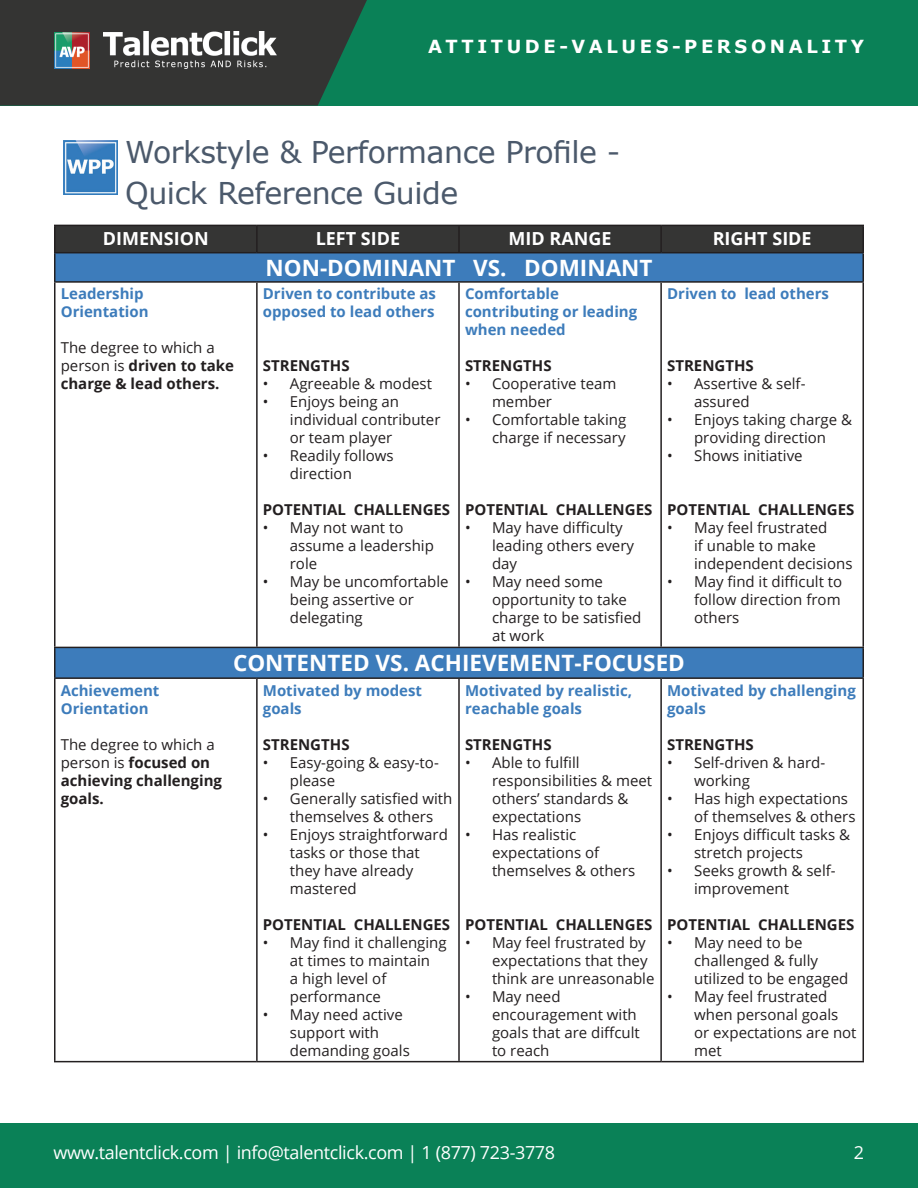
<style>
.page{position:relative;width:918px;height:1188px;background:#fff}
.page>*{position:absolute;margin:0;border:0;box-sizing:border-box;transform-origin:0 0}
.t1{font:30px "Verdana";letter-spacing:-.015em;color:#4b596b}
.t2{font:700 22.5px "Open Sans";color:#fff}
.t3{font:18px "Open Sans";letter-spacing:-.02em;color:#fff}
.t4{font:700 18px "Open Sans";color:#fff}
.t5{font:700 18px "Verdana";letter-spacing:.2em;color:#fff}
.t6{font:15px/18px "Open Sans";color:#231f20}
.t7{font:700 15px/18px "Open Sans";color:#231f20}
.t8{font:700 15px/18px "Open Sans";color:#3d7cbb}
.s1{font-weight:400}
</style>
<div class="page">
<div style="left:0;top:1123px;width:918px;height:65px;background:#0a8157"></div>
<div style="left:0;top:0;width:918px;height:106px;background:#0a8157"></div>
<svg style="left:0;top:0;width:367px;height:106px;background:#303a36"></svg>
<img style="left:103px;top:32px;width:173px;height:36px">
<img style="left:54px;top:32px;width:36px;height:36px">
<div style="left:56px;top:226px;width:806px;height:26px;background:#353534"></div>
<div style="left:55px;top:253px;width:808px;height:29px;background:#3d7cbb"></div>
<div style="left:55px;top:647px;width:808px;height:31px;background:#3d7cbb"></div>
<hr style="left:54px;top:225px;width:203px;height:1px;background:#231f20">
<hr style="left:54px;top:226px;width:2px;height:26px;background:#231f20">
<hr style="left:257px;top:225px;width:202px;height:1px;background:#231f20">
<hr style="left:256px;top:226px;width:2px;height:26px;background:#231f20">
<hr style="left:459px;top:225px;width:202px;height:1px;background:#231f20">
<hr style="left:458px;top:226px;width:2px;height:26px;background:#231f20">
<hr style="left:661px;top:225px;width:203px;height:1px;background:#231f20">
<hr style="left:660px;top:226px;width:2px;height:26px;background:#231f20">
<hr style="left:862px;top:226px;width:2px;height:26px;background:#231f20">
<hr style="left:54px;top:252px;width:203px;height:1px;background:#231f20">
<hr style="left:54px;top:253px;width:2px;height:28px;background:#231f20">
<hr style="left:257px;top:252px;width:202px;height:1px;background:#231f20">
<hr style="left:459px;top:252px;width:202px;height:1px;background:#231f20">
<hr style="left:661px;top:252px;width:203px;height:1px;background:#231f20">
<hr style="left:862px;top:253px;width:2px;height:28px;background:#231f20">
<hr style="left:54px;top:281px;width:203px;height:2px;background:#231f20">
<hr style="left:54px;top:283px;width:2px;height:364px;background:#231f20">
<hr style="left:257px;top:281px;width:202px;height:2px;background:#231f20">
<hr style="left:256px;top:283px;width:2px;height:364px;background:#231f20">
<hr style="left:459px;top:281px;width:202px;height:2px;background:#231f20">
<hr style="left:458px;top:283px;width:2px;height:364px;background:#231f20">
<hr style="left:661px;top:281px;width:203px;height:2px;background:#231f20">
<hr style="left:660px;top:283px;width:2px;height:364px;background:#231f20">
<hr style="left:862px;top:283px;width:2px;height:364px;background:#231f20">
<hr style="left:54px;top:647px;width:203px;height:1px;background:#231f20">
<hr style="left:54px;top:648px;width:2px;height:29px;background:#231f20">
<hr style="left:257px;top:647px;width:202px;height:1px;background:#231f20">
<hr style="left:459px;top:647px;width:202px;height:1px;background:#231f20">
<hr style="left:661px;top:647px;width:203px;height:1px;background:#231f20">
<hr style="left:862px;top:648px;width:2px;height:29px;background:#231f20">
<hr style="left:54px;top:677px;width:203px;height:2px;background:#231f20">
<hr style="left:54px;top:679px;width:2px;height:382px;background:#231f20">
<hr style="left:257px;top:677px;width:202px;height:2px;background:#231f20">
<hr style="left:256px;top:679px;width:2px;height:382px;background:#231f20">
<hr style="left:459px;top:677px;width:202px;height:2px;background:#231f20">
<hr style="left:458px;top:679px;width:2px;height:382px;background:#231f20">
<hr style="left:661px;top:677px;width:203px;height:2px;background:#231f20">
<hr style="left:660px;top:679px;width:2px;height:382px;background:#231f20">
<hr style="left:862px;top:679px;width:2px;height:382px;background:#231f20">
<hr style="left:54px;top:1061px;width:203px;height:1px;background:#231f20">
<hr style="left:257px;top:1061px;width:202px;height:1px;background:#231f20">
<hr style="left:459px;top:1061px;width:202px;height:1px;background:#231f20">
<hr style="left:661px;top:1061px;width:203px;height:1px;background:#231f20">
<img style="left:63px;top:140px;width:54px;height:54px">
<p class="t5" style="left:428px;top:35px;width:437px">ATTITUDE-VALUES-PERSONALITY</p>
<p class="t1" style="left:125px;top:133px;width:497px">Workstyle &amp; Performance Profile -</p>
<p class="t1" style="left:125px;top:174px;width:334px">Quick Reference Guide</p>
<p class="t4" style="left:103px;top:226px;width:107px">DIMENSION</p>
<p class="t4" style="left:316px;top:226px;width:86px">LEFT SIDE</p>
<p class="t4" style="left:509px;top:226px;width:104px">MID RANGE</p>
<p class="t4" style="left:713px;top:226px;width:101px">RIGHT SIDE</p>
<p class="t2" style="left:266px;top:252px;width:388px">NON-DOMINANT VS. DOMINANT</p>
<p class="t8" style="left:61px;top:285px;width:84px">Leadership</p>
<p class="t8" style="left:61px;top:303px;width:89px">Orientation</p>
<p class="t7" style="left:61px;top:339px;width:175px"><span class="s1">The degree to which a person is</span> driven to take charge &amp; lead others.</p>
<p class="t8" style="left:465px;top:285px;width:174px">Comfortable contributing or leading when needed</p>
<p class="t7" style="left:465px;top:357px;width:88px">STRENGTHS</p>
<p class="t6" style="left:492px;top:375px;width:126px;text-indent:-27px">• Cooperative team member</p>
<p class="t6" style="left:465px;top:411px;width:163px;text-align:right">• Comfortable taking charge if necessary</p>
<p class="t8" style="left:263px;top:285px;width:175px">Driven to contribute as opposed to lead others</p>
<p class="t7" style="left:263px;top:357px;width:88px">STRENGTHS</p>
<p class="t6" style="left:263px;top:375px;width:171px">• Agreeable &amp; modest</p>
<p class="t6" style="left:290px;top:393px;width:152px;text-indent:-27px">• Enjoys being an individual contributer or team player</p>
<p class="t6" style="left:290px;top:447px;width:105px;text-indent:-27px">• Readily follows direction</p>
<p class="t7" style="left:263px;top:501px;width:189px">POTENTIAL CHALLENGES</p>
<p class="t6" style="left:290px;top:519px;width:145px;text-indent:-27px">• May not want to assume a leadership role</p>
<p class="t6" style="left:290px;top:573px;width:160px;text-indent:-27px">• May be uncomfortable being assertive or delegating</p>
<p class="t8" style="left:667px;top:285px;width:163px">Driven to lead others</p>
<p class="t7" style="left:667px;top:357px;width:88px">STRENGTHS</p>
<p class="t6" style="left:694px;top:375px;width:113px;text-indent:-27px">• Assertive &amp; self&shy;assured</p>
<p class="t6" style="left:667px;top:411px;width:186px;text-align:center">• Enjoys taking charge &amp; providing direction</p>
<p class="t6" style="left:667px;top:447px;width:137px">• Shows initiative</p>
<p class="t7" style="left:667px;top:501px;width:189px">POTENTIAL CHALLENGES</p>
<p class="t6" style="left:694px;top:519px;width:160px;text-indent:-27px">• May feel frustrated<br>if unable to make independent decisions</p>
<p class="t6" style="left:694px;top:573px;width:150px;text-align:justify;text-indent:-27px">• May find it difficult to follow direction from others</p>
<p class="t2" style="left:233px;top:647px;width:453px">CONTENTED VS. ACHIEVEMENT-FOCUSED</p>
<p class="t7" style="left:465px;top:501px;width:189px">POTENTIAL CHALLENGES</p>
<p class="t6" style="left:492px;top:519px;width:144px;text-indent:-27px">• May have difficulty leading others every day</p>
<p class="t6" style="left:492px;top:573px;width:151px;text-indent:-27px">• May need some opportunity to take charge to be satisfied at work</p>
<p class="t8" style="left:61px;top:681px;width:100px">Achievement</p>
<p class="t8" style="left:61px;top:699px;width:89px">Orientation</p>
<p class="t7" style="left:61px;top:735px;width:163px"><span class="s1">The degree to which a person is</span> focused on achieving challenging goals.</p>
<p class="t8" style="left:263px;top:681px;width:161px">Motivated by modest goals</p>
<p class="t7" style="left:263px;top:735px;width:88px">STRENGTHS</p>
<p class="t6" style="left:290px;top:753px;width:150px;text-indent:-27px">• Easy-going &amp; easy-to&shy;please</p>
<p class="t6" style="left:263px;top:789px;width:191px;text-align:center">• Generally satisfied with themselves &amp; others</p>
<p class="t6" style="left:290px;top:825px;width:160px;text-indent:-27px">• Enjoys straightforward tasks or those that they have already mastered</p>
<p class="t7" style="left:263px;top:915px;width:189px">POTENTIAL CHALLENGES</p>
<p class="t6" style="left:290px;top:933px;width:158px;text-indent:-27px">• May find it challenging at times to maintain<br>a high level of performance</p>
<p class="t6" style="left:290px;top:1005px;width:121px;text-indent:-27px">• May need active support with demanding goals</p>
<p class="t8" style="left:465px;top:681px;width:169px">Motivated by realistic, reachable goals</p>
<p class="t7" style="left:465px;top:735px;width:88px">STRENGTHS</p>
<p class="t6" style="left:492px;top:753px;width:162px;text-indent:-27px">• Able to fulfill responsibilities &amp; meet others’ standards &amp; expectations</p>
<p class="t6" style="left:492px;top:825px;width:145px;text-indent:-27px">• Has realistic expectations of themselves &amp; others</p>
<p class="t7" style="left:465px;top:915px;width:189px">POTENTIAL CHALLENGES</p>
<p class="t6" style="left:492px;top:933px;width:164px;text-indent:-27px">• May feel frustrated by expectations that they think are unreasonable</p>
<p class="t6" style="left:492px;top:987px;width:149px;text-indent:-27px">• May need encouragement with goals that are diffcult to reach</p>
<p class="t8" style="left:667px;top:681px;width:190px">Motivated by challenging goals</p>
<p class="t7" style="left:667px;top:735px;width:88px">STRENGTHS</p>
<p class="t6" style="left:694px;top:753px;width:133px;text-indent:-27px">• Self-driven &amp; hard&shy;working</p>
<p class="t6" style="left:694px;top:789px;width:163px;text-indent:-27px">• Has high expectations of themselves &amp; others</p>
<p class="t6" style="left:694px;top:825px;width:157px;text-indent:-27px">• Enjoys difficult tasks &amp; stretch projects</p>
<p class="t6" style="left:694px;top:861px;width:143px;text-indent:-27px">• Seeks growth &amp; self&shy;improvement</p>
<p class="t7" style="left:667px;top:915px;width:189px">POTENTIAL CHALLENGES</p>
<p class="t6" style="left:694px;top:933px;width:156px;text-indent:-27px">• May need to be challenged &amp; fully utilized to be engaged</p>
<p class="t6" style="left:694px;top:987px;width:164px;text-indent:-27px">• May feel frustrated when personal goals or expectations are not met</p>
<p class="t3" style="left:53px;top:1140px;width:503px">www.talentclick.com | info@talentclick.com | 1 (877) 723-3778</p>
<p class="t3" style="left:854px;top:1140px;width:12px">2</p>
</div>
